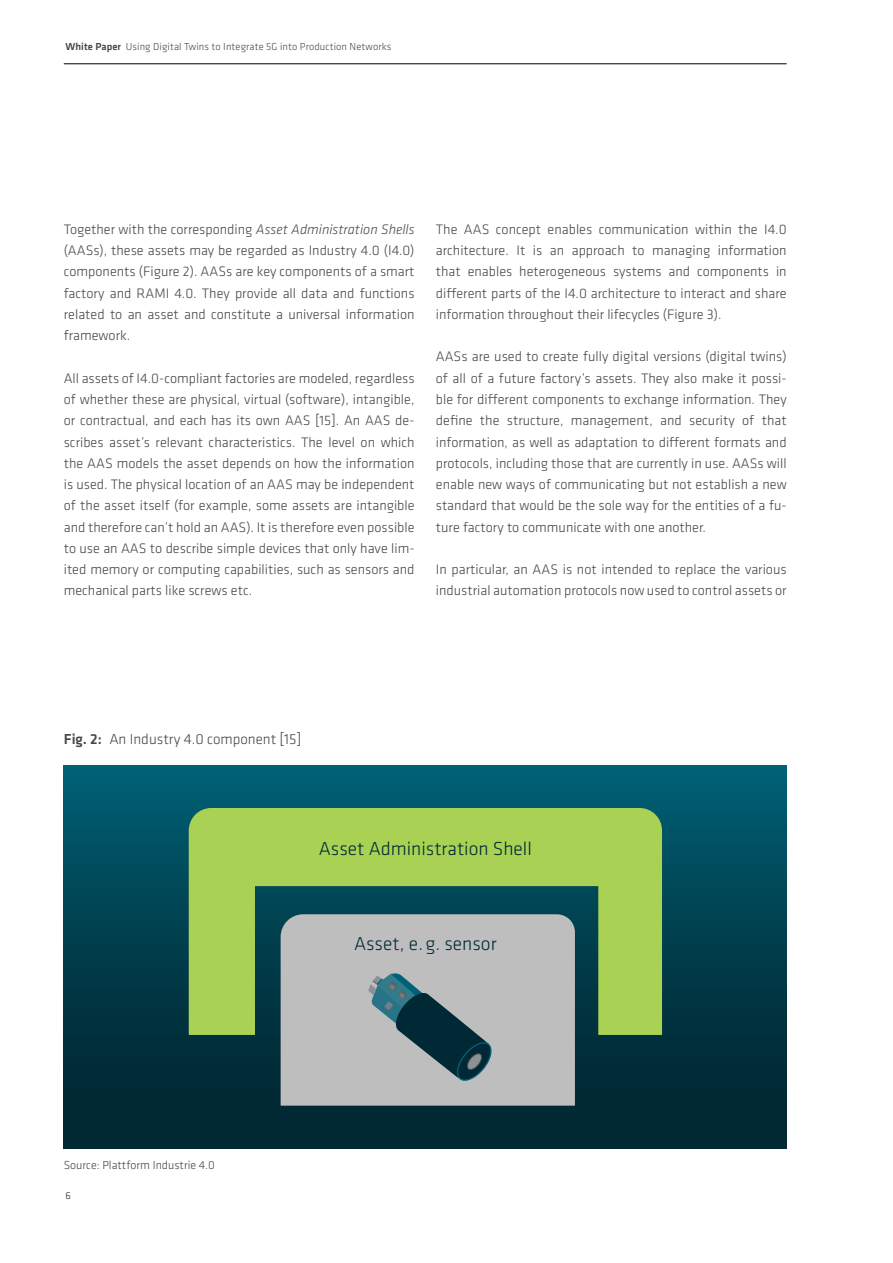
<style>
.page{position:relative;width:893px;height:1263px;background:#fff}
.page>*{position:absolute;margin:0;border:0;box-sizing:border-box;transform-origin:0 0}
.t1{font:300 19.5px "Klavika";color:#002935}
.t2{font:300 15px "Klavika";color:#464547}
.t3{font:300 14.25px/21.3px "Klavika";color:#464547;text-align:justify}
.t4{font:300 12px "Klavika";color:#464547}
.t5{font:300 10.5px "Klavika";letter-spacing:.01em;color:#464547}
.t6{font:300 10.5px "Klavika";color:#1e2228}
.s1{font-weight:500}
.s2{font-style:italic}
</style>
<div class="page">
<hr style="left:64px;top:64px;width:723px;height:1px;background:#000">
<div style="left:64px;top:765px;width:723px;height:383px;background:linear-gradient(to bottom,#005d71,#002029)"></div>
<svg style="left:189px;top:808px;width:473px;height:227px;background:#83b153"></svg>
<div style="left:281px;top:914px;width:294px;height:192px;background:#bfbebf"></div>
<svg style="left:368px;top:963px;width:125px;height:120px;background:#798c91"></svg>
<p class="t5" style="left:65px;top:41px;width:327px"><span class="s1">White Paper</span> Using Digital Twins to Integrate 5G into Production Networks</p>
<p class="t3" style="left:64px;top:219px;width:352px">Together with the corresponding <span class="s2">Asset Administration Shells </span>(AASs), these assets may be regarded as Industry 4.0 (I4.0) components (Figure 2). AASs are key components of a smart factory and RAMI 4.0. They provide all data and functions related to an asset and constitute a universal information framework.</p>
<p class="t3" style="left:64px;top:368px;width:352px">All assets of I4.0-compliant factories are modeled, regardless of whether these are physical, virtual (software), intangible, or contractual, and each has its own AAS [15]. An AAS de&shy;scribes asset’s relevant characteristics. The level on which the AAS models the asset depends on how the information is used. The physical location of an AAS may be independent of the asset itself (for example, some assets are intangible and therefore can’t hold an AAS). It is therefore even possible to use an AAS to describe simple devices that only have lim&shy;ited memory or computing capabilities, such as sensors and mechanical parts like screws etc.</p>
<p class="t3" style="left:436px;top:219px;width:352px">The AAS concept enables communication within the I4.0 architecture. It is an approach to managing information that enables heterogeneous systems and components in different parts of the I4.0 architecture to interact and share information throughout their lifecycles (Figure 3).</p>
<p class="t3" style="left:436px;top:346px;width:352px">AASs are used to create fully digital versions (digital twins) of all of a future factory’s assets. They also make it possi&shy;ble for different components to exchange information. They define the structure, management, and security of that information, as well as adaptation to different formats and protocols, including those that are currently in use. AASs will enable new ways of communicating but not establish a new standard that would be the sole way for the entities of a fu&shy;ture factory to communicate with one another.</p>
<p class="t3" style="left:436px;top:559px;width:352px">In particular, an AAS is not intended to replace the various industrial automation protocols now used to control assets or</p>
<p class="t2" style="left:64px;top:731px;width:239px"><span class="s1">Fig. 2:</span> An Industry 4.0 component [15]</p>
<h1 class="t1" style="left:319px;top:838px;width:214px">Asset Administration Shell</h1>
<p class="t4" style="left:64px;top:1159px;width:153px">Source: Plattform Industrie 4.0</p>
<p class="t6" style="left:65px;top:1189px;width:7px">6</p>
<h1 class="t1" style="left:354px;top:933px;width:144px">Asset, e.g. sensor</h1>
</div>
